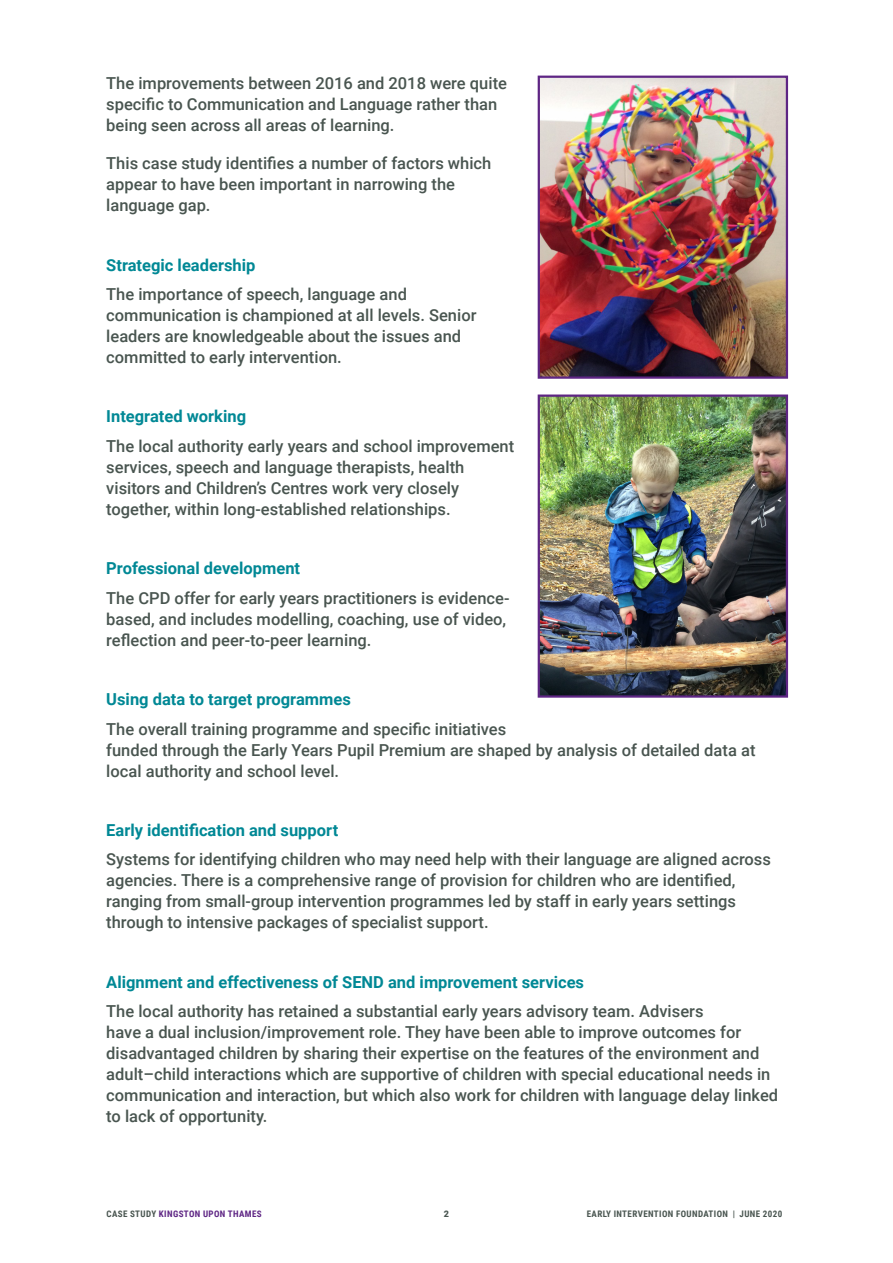
<style>
.page{position:relative;width:893px;height:1263px;background:#fff}
.page>*{position:absolute;margin:0;border:0;box-sizing:border-box;transform-origin:0 0}
.Summary_body{font:500 16.5px/21px "Roboto";color:#495550}
.Summary_crosshead{font:700 16.5px "Roboto";color:#008895}
.t1{font:700 9px "Roboto Condensed";letter-spacing:.045em;color:#495550}
.t2{font:700 9px "Roboto Condensed";letter-spacing:.045em;color:#5e2584}
.t3{font:900 9px "Roboto";color:#495550}
.s1{color:#495550}
</style>
<div class="page">
<img style="left:541px;top:79px;width:244px;height:297px">
<div style="left:538px;top:76px;width:250px;height:303px;border:2px solid #5e2584"></div>
<img style="left:541px;top:397px;width:244px;height:298px">
<div style="left:538px;top:394px;width:250px;height:304px;border:2px solid #5e2584"></div>
<p class="Summary_body" style="left:106px;top:72px;width:402px">The improvements between 2016 and 2018 were quite specific to Communication and Language rather than being seen across all areas of learning.</p>
<p class="Summary_body" style="left:106px;top:152px;width:387px">This case study identifies a number of factors which appear to have been important in narrowing the language gap.</p>
<p class="Summary_crosshead" style="left:106px;top:253px;width:151px">Strategic leadership</p>
<p class="Summary_body" style="left:106px;top:283px;width:372px">The importance of speech, language and communication is championed at all levels. Senior leaders are knowledgeable about the issues and committed to early intervention.</p>
<p class="Summary_crosshead" style="left:106px;top:405px;width:141px">Integrated working</p>
<p class="Summary_body" style="left:106px;top:435px;width:409px">The local authority early years and school improvement services, speech and language therapists, health visitors and Children’s Centres work very closely together, within long-established relationships.</p>
<p class="Summary_crosshead" style="left:106px;top:557px;width:195px">Professional development</p>
<p class="Summary_body" style="left:106px;top:587px;width:405px">The CPD offer for early years practitioners is evidence&shy;based, and includes modelling, coaching, use of video, reflection and peer-to-peer learning.</p>
<p class="Summary_crosshead" style="left:106px;top:688px;width:246px">Using data to target programmes</p>
<p class="Summary_body" style="left:106px;top:717px;width:651px">The overall training programme and specific initiatives<br>funded through the Early Years Pupil Premium are shaped by analysis of detailed data at local authority and school level.</p>
<p class="Summary_crosshead" style="left:106px;top:818px;width:233px">Early identification and support</p>
<p class="Summary_body" style="left:106px;top:848px;width:666px">Systems for identifying children who may need help with their language are aligned across agencies. There is a comprehensive range of provision for children who are identified, ranging from small-group intervention programmes led by staff in early years settings through to intensive packages of specialist support.</p>
<p class="Summary_crosshead" style="left:106px;top:970px;width:479px">Alignment and effectiveness of SEND and improvement services</p>
<p class="Summary_body" style="left:106px;top:1000px;width:673px">The local authority has retained a substantial early years advisory team. Advisers<br>have a dual inclusion/improvement role. They have been able to improve outcomes for disadvantaged children by sharing their expertise on the features of the environment and adult–child interactions which are supportive of children with special educational needs in communication and interaction, but which also work for children with language delay linked to lack of opportunity.</p>
<p class="t2" style="left:106px;top:1207px;width:157px"><span class="s1">CASE STUDY</span> KINGSTON UPON THAMES</p>
<p class="t3" style="left:444px;top:1207px;width:7px">2</p>
<p class="t1" style="left:587px;top:1207px;width:197px">EARLY INTERVENTION FOUNDATION | JUNE 2020</p>
</div>
